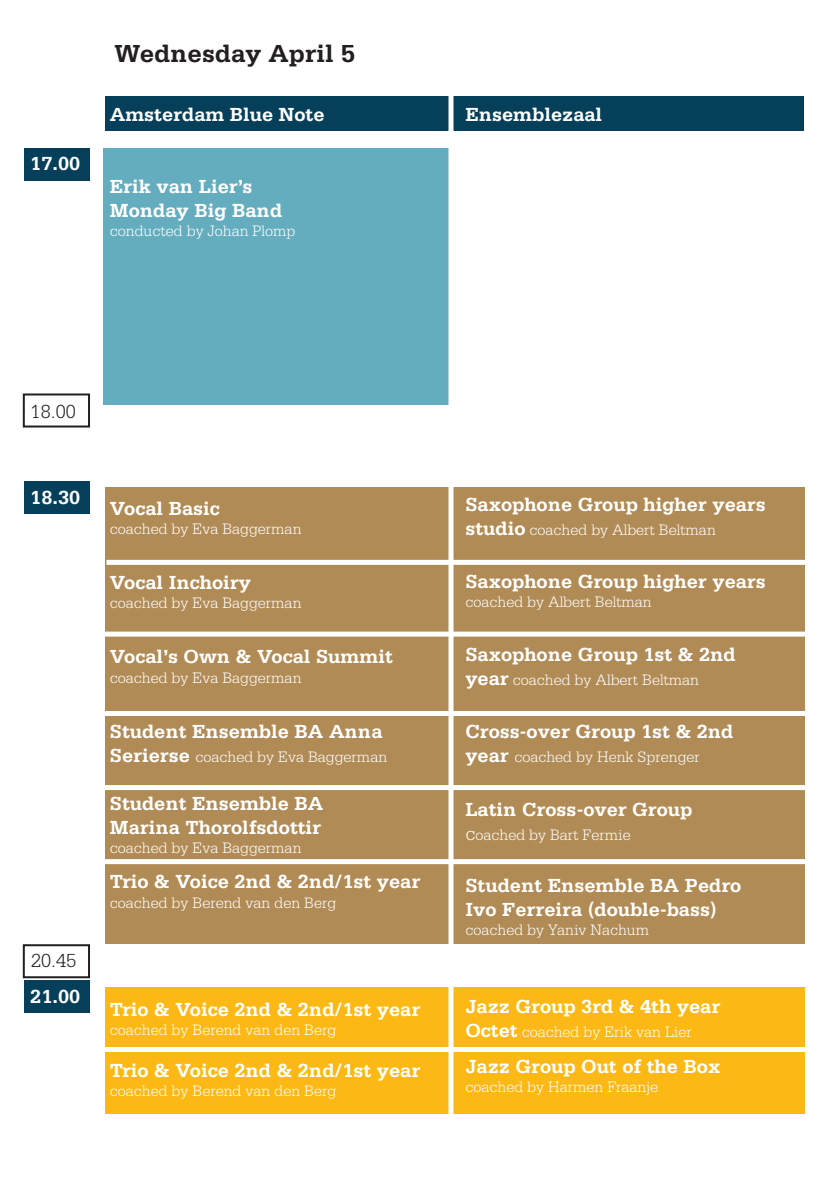
<style>
.page{position:relative;width:840px;height:1191px;background:#fff}
.page>*{position:absolute;margin:0;border:0;box-sizing:border-box;transform-origin:0 0}
.t1{font:700 26px "Serifa Std";color:#231f20}
.t2{font:700 20px/24px "Serifa Std";color:#fff}
.t3{font:300 20px "Serifa Std";color:#231f20}
.t4{font:300 16px "Serifa Std";color:#fff}
.s1{font-weight:700;font-size:20px}
.s2{font-size:20px}
</style>
<div class="page">
<div style="left:25px;top:980px;width:65px;height:32px;background:#063f59"></div>
<div style="left:25px;top:482px;width:65px;height:32px;background:#063f59"></div>
<div style="left:25px;top:148px;width:65px;height:32px;background:#063f59"></div>
<div style="left:104px;top:97px;width:699px;height:34px;background:#063f59"></div>
<div style="left:105px;top:488px;width:699px;height:456px;background:#b18b55"></div>
<div style="left:103px;top:148px;width:347px;height:257px;background:#64adbe"></div>
<div style="left:106px;top:560px;width:733px;height:5px;background:#fff"></div>
<div style="left:98px;top:631px;width:741px;height:5px;background:#fff"></div>
<div style="left:101px;top:785px;width:738px;height:5px;background:#fff"></div>
<div style="left:23px;top:393px;width:67px;height:34px;border:2px solid #231f20"></div>
<div style="left:23px;top:944px;width:67px;height:34px;border:2px solid #231f20"></div>
<div style="left:95px;top:711px;width:744px;height:5px;background:#fff"></div>
<div style="left:92px;top:859px;width:747px;height:5px;background:#fff"></div>
<div style="left:105px;top:986px;width:699px;height:127px;background:#fcb814"></div>
<div style="left:448px;top:91px;width:5px;height:1063px;background:#fff"></div>
<div style="left:98px;top:1047px;width:741px;height:5px;background:#fff"></div>
<p class="t2" style="left:30px;top:151px;width:52px">17.00</p>
<h1 class="t1" style="left:114px;top:39px;width:242px">Wednesday April 5</h1>
<p class="t2" style="left:110px;top:102px;width:216px">Amsterdam Blue Note</p>
<p class="t2" style="left:110px;top:174px;width:174px">Erik van Lier’s<br>Monday Big Band</p>
<p class="t4" style="left:110px;top:222px;width:187px">conducted by Johan Plomp</p>
<p class="t2" style="left:465px;top:102px;width:138px">Ensemblezaal</p>
<p class="t3" style="left:31px;top:400px;width:47px">18.00</p>
<p class="t2" style="left:30px;top:486px;width:52px">18.30</p>
<p class="t3" style="left:31px;top:949px;width:47px">20.45</p>
<p class="t2" style="left:30px;top:984px;width:52px">21.00</p>
<p class="t2" style="left:110px;top:496px;width:112px">Vocal Basic</p>
<p class="t4" style="left:110px;top:519px;width:193px">coached by Eva Baggerman</p>
<p class="t2" style="left:110px;top:570px;width:143px">Vocal Inchoiry</p>
<p class="t4" style="left:110px;top:594px;width:193px">coached by Eva Baggerman</p>
<p class="t2" style="left:110px;top:645px;width:284px">Vocal’s Own &amp; Vocal Summit</p>
<p class="t4" style="left:110px;top:668px;width:193px">coached by Eva Baggerman</p>
<p class="t2" style="left:110px;top:719px;width:274px">Student Ensemble BA Anna</p>
<p class="t4" style="left:110px;top:747px;width:279px"><span class="s1">Serierse</span> coached by Eva Baggerman</p>
<p class="t2" style="left:110px;top:791px;width:215px">Student Ensemble BA<br>Marina Thorolfsdottir</p>
<p class="t4" style="left:110px;top:839px;width:193px">coached by Eva Baggerman</p>
<p class="t2" style="left:110px;top:869px;width:312px">Trio &amp; Voice 2nd &amp; 2nd/1st year</p>
<p class="t4" style="left:110px;top:893px;width:228px">coached by Berend van den Berg</p>
<p class="t2" style="left:110px;top:997px;width:312px">Trio &amp; Voice 2nd &amp; 2nd/1st year</p>
<p class="t4" style="left:110px;top:1020px;width:228px">coached by Berend van den Berg</p>
<p class="t2" style="left:110px;top:1058px;width:312px">Trio &amp; Voice 2nd &amp; 2nd/1st year</p>
<p class="t4" style="left:110px;top:1081px;width:228px">coached by Berend van den Berg</p>
<p class="t2" style="left:465px;top:492px;width:302px">Saxophone Group higher years</p>
<p class="t4" style="left:465px;top:521px;width:252px"><span class="s1">studio</span> coached by Albert Beltman</p>
<p class="t2" style="left:465px;top:569px;width:302px">Saxophone Group higher years</p>
<p class="t4" style="left:465px;top:593px;width:188px">coached by Albert Beltman</p>
<p class="t2" style="left:465px;top:642px;width:272px">Saxophone Group 1st &amp; 2nd</p>
<p class="t4" style="left:465px;top:670px;width:235px"><span class="s1">year</span> coached by Albert Beltman</p>
<p class="t2" style="left:465px;top:719px;width:269px">Cross-over Group 1st &amp; 2nd</p>
<p class="t4" style="left:465px;top:747px;width:236px"><span class="s1">year</span> coached by Henk Sprenger</p>
<p class="t2" style="left:465px;top:797px;width:228px">Latin Cross-over Group</p>
<p class="t4" style="left:465px;top:825px;width:167px"><span class="s2">c</span>oached by Bart Fermie</p>
<p class="t2" style="left:465px;top:873px;width:277px">Student Ensemble BA Pedro<br>Ivo Ferreira (double-bass)</p>
<p class="t4" style="left:465px;top:921px;width:185px">coached by Yaniv Nachum</p>
<p class="t2" style="left:465px;top:994px;width:256px">Jazz Group 3rd &amp; 4th year</p>
<p class="t4" style="left:465px;top:1023px;width:228px"><span class="s1">Octet</span> coached by Erik van Lier</p>
<p class="t2" style="left:465px;top:1054px;width:256px">Jazz Group Out of the Box</p>
<p class="t4" style="left:465px;top:1078px;width:194px">coached by Harmen Fraanje</p>
</div>
